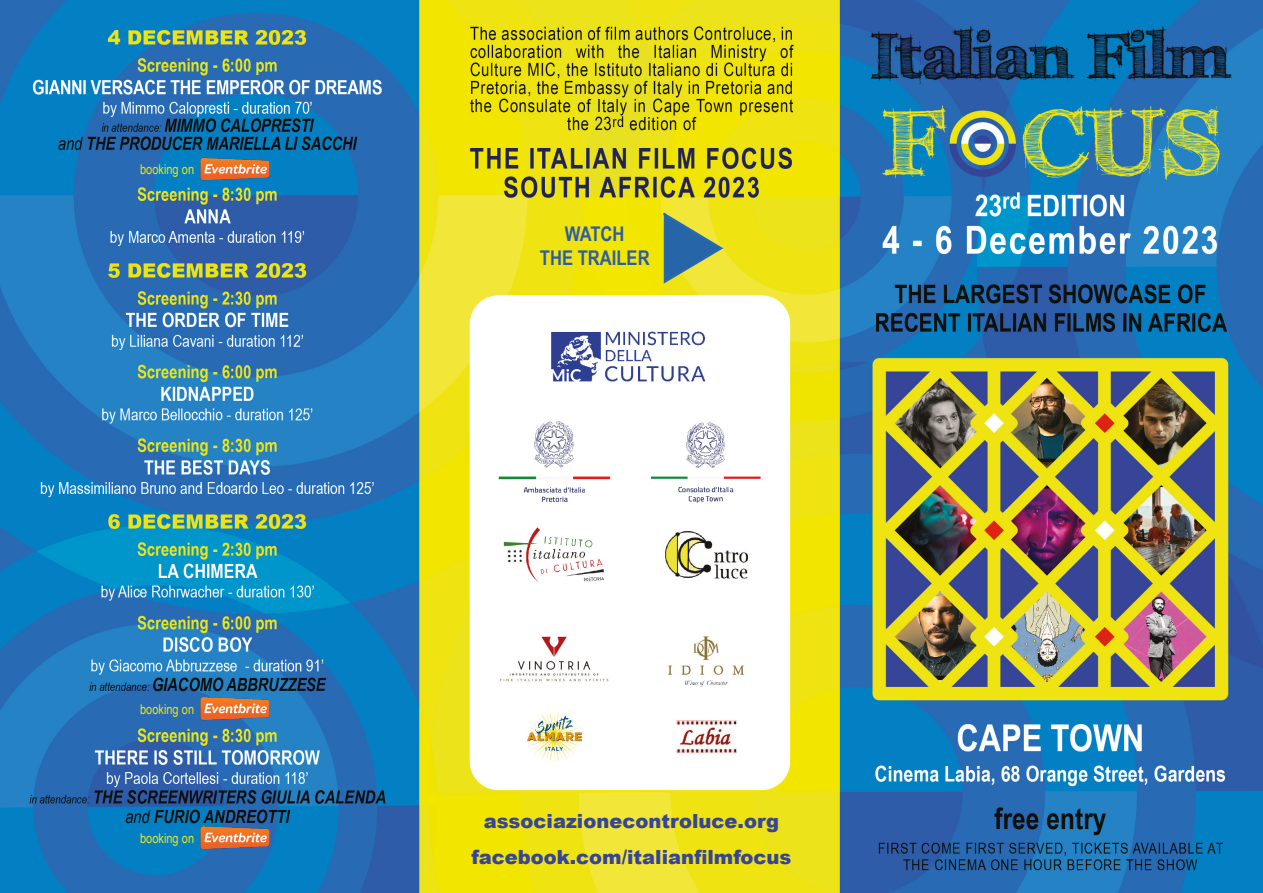
<style>
.page{position:relative;width:1263px;height:893px;background:#fff}
.page>*{position:absolute;margin:0;border:0;box-sizing:border-box;transform-origin:0 0}
.t1{font:700 20.25px "Arial Narrow";color:#2d5ca8}
.t2{font:900 19.5px "Arial";color:#364596}
.t3{font:13.5px "Arial Narrow";color:#efe411}
</style>
<div class="page">
<img style="left:0;top:0;width:1263px;height:893px">
<img style="left:194px;top:153px;width:81px;height:32px">
<img style="left:194px;top:693px;width:81px;height:31px">
<img style="left:194px;top:825px;width:81px;height:28px">
<svg style="left:661px;top:211px;width:64px;height:74px;background:#96ac63"></svg>
<p class="t3" style="left:140px;top:159px;width:56px">booking on</p>
<p class="t3" style="left:140px;top:699px;width:56px">booking on</p>
<p class="t3" style="left:140px;top:828px;width:56px">booking on</p>
<p class="t1" style="left:565px;top:218px;width:61px">WATCH</p>
<p class="t1" style="left:540px;top:242px;width:111px">THE TRAILER</p>
<p class="t2" style="left:484px;top:807px;width:297px">associazionecontroluce.org</p>
<p class="t2" style="left:471px;top:842px;width:322px">facebook.com/italianfilmfocus</p>
</div>
